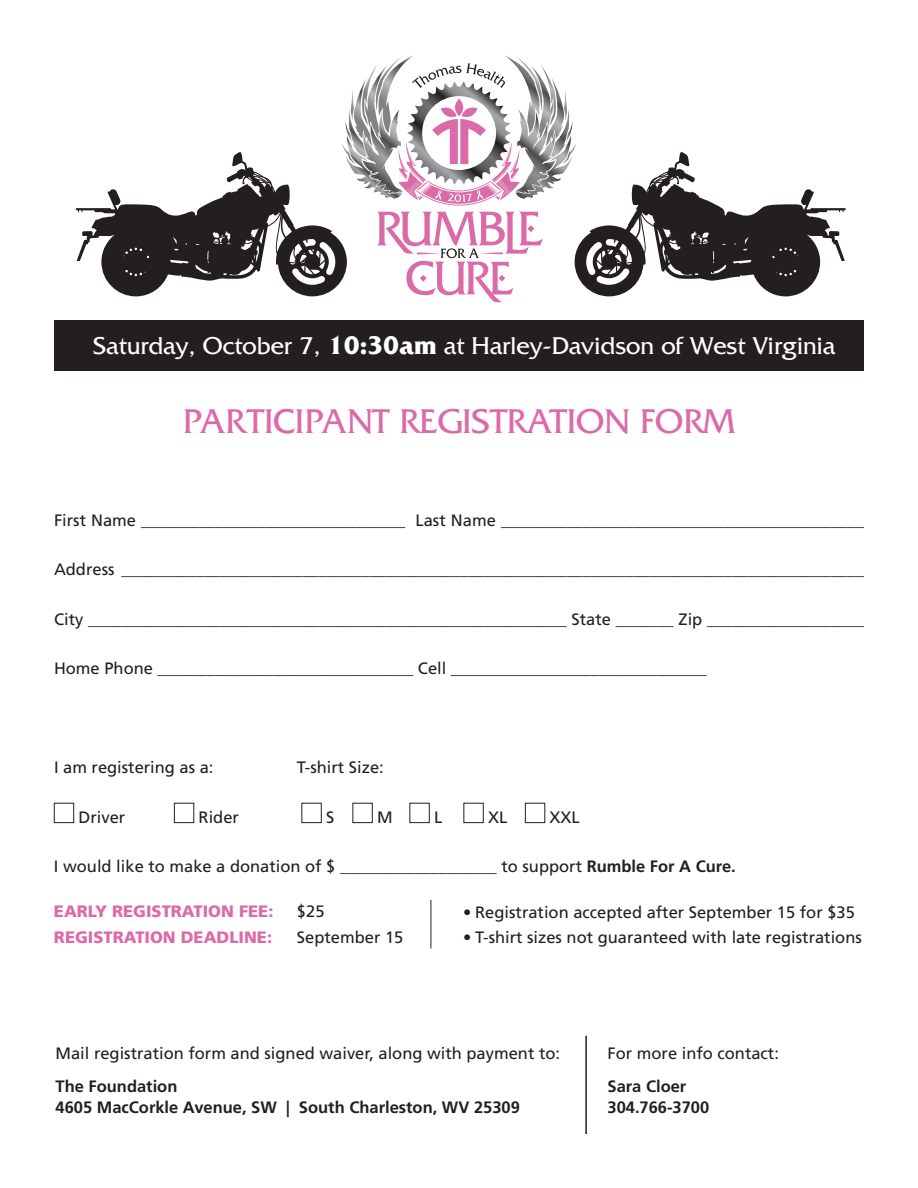
<style>
.page{position:relative;width:918px;height:1188px;background:#fff}
.page>*{position:absolute;margin:0;border:0;box-sizing:border-box;transform-origin:0 0}
.t1{font:36px "Friz Quadrata";color:#dc6aa8}
.t2{font:25.5px "Friz Quadrata";color:#fff}
.t3{font:16.5px "Frutiger";color:#231f20}
.t4{font:700 16.5px/21px "Frutiger";color:#231f20}
.t5{font:900 16.5px "Frutiger";color:#dc6aa8}
.s1{font-family:"Friz Qua";font-weight:700}
.s2{font-weight:700}
</style>
<div class="page">
<div style="left:54px;top:320px;width:810px;height:51px;background:#231f20"></div>
<div style="left:54px;top:803px;width:20px;height:20px;border:1px solid #231f20"></div>
<div style="left:174px;top:803px;width:20px;height:20px;border:1px solid #231f20"></div>
<div style="left:302px;top:803px;width:20px;height:20px;border:1px solid #231f20"></div>
<div style="left:353px;top:803px;width:20px;height:20px;border:1px solid #231f20"></div>
<div style="left:410px;top:803px;width:20px;height:20px;border:1px solid #231f20"></div>
<div style="left:464px;top:803px;width:20px;height:20px;border:1px solid #231f20"></div>
<div style="left:525px;top:803px;width:20px;height:20px;border:1px solid #231f20"></div>
<hr style="left:431px;top:900px;width:1px;height:48px;background:#231f20">
<svg style="left:76px;top:55px;width:770px;height:247px"></svg>
<hr style="left:585px;top:1036px;width:2px;height:98px;background:#231f20">
<h2 class="t2" style="left:93px;top:332px;width:744px">Saturday, October 7, <span class="s1">10:30am</span> at Harley-Davidson of West Virginia</h2>
<h1 class="t1" style="left:183px;top:401px;width:554px">PARTICIPANT REGISTRATION FORM</h1>
<p class="t3" style="left:54px;top:510px;width:812px">First Name ________________________________ Last Name ____________________________________________</p>
<p class="t3" style="left:54px;top:560px;width:812px">Address __________________________________________________________________________________________</p>
<p class="t3" style="left:54px;top:609px;width:812px">City __________________________________________________________ State _______ Zip ___________________</p>
<p class="t3" style="left:54px;top:659px;width:654px">Home Phone _______________________________ Cell _______________________________</p>
<p class="t3" style="left:54px;top:758px;width:161px">I am registering as a:</p>
<p class="t3" style="left:297px;top:758px;width:88px">T-shirt Size:</p>
<p class="t3" style="left:79px;top:807px;width:48px">Driver</p>
<p class="t3" style="left:199px;top:807px;width:42px">Rider</p>
<p class="t3" style="left:326px;top:807px;width:10px">S</p>
<p class="t3" style="left:377px;top:807px;width:17px">M</p>
<p class="t3" style="left:434px;top:807px;width:10px">L</p>
<p class="t3" style="left:488px;top:807px;width:21px">XL</p>
<p class="t3" style="left:550px;top:807px;width:32px">XXL</p>
<p class="t3" style="left:54px;top:857px;width:683px">I would like to make a donation of $ ___________________ to support <span class="s2">Rumble For A Cure.</span></p>
<p class="t5" style="left:54px;top:902px;width:221px">EARLY REGISTRATION FEE:</p>
<p class="t3" style="left:297px;top:902px;width:29px">$25</p>
<p class="t5" style="left:54px;top:927px;width:220px">REGISTRATION DEADLINE:</p>
<p class="t3" style="left:297px;top:927px;width:108px">September 15</p>
<p class="t3" style="left:463px;top:902px;width:393px">• Registration accepted after September 15 for $35</p>
<p class="t3" style="left:463px;top:928px;width:400px">• T-shirt sizes not guaranteed with late registrations</p>
<p class="t3" style="left:56px;top:1043px;width:506px">Mail registration form and signed waiver, along with payment to:</p>
<p class="t4" style="left:56px;top:1075px;width:466px">The Foundation<br>4605 MacCorkle Avenue, SW | South Charleston, WV 25309</p>
<p class="t3" style="left:608px;top:1043px;width:173px">For more info contact:</p>
<p class="t4" style="left:608px;top:1075px;width:103px">Sara Cloer<br>304.766-3700</p>
</div>
